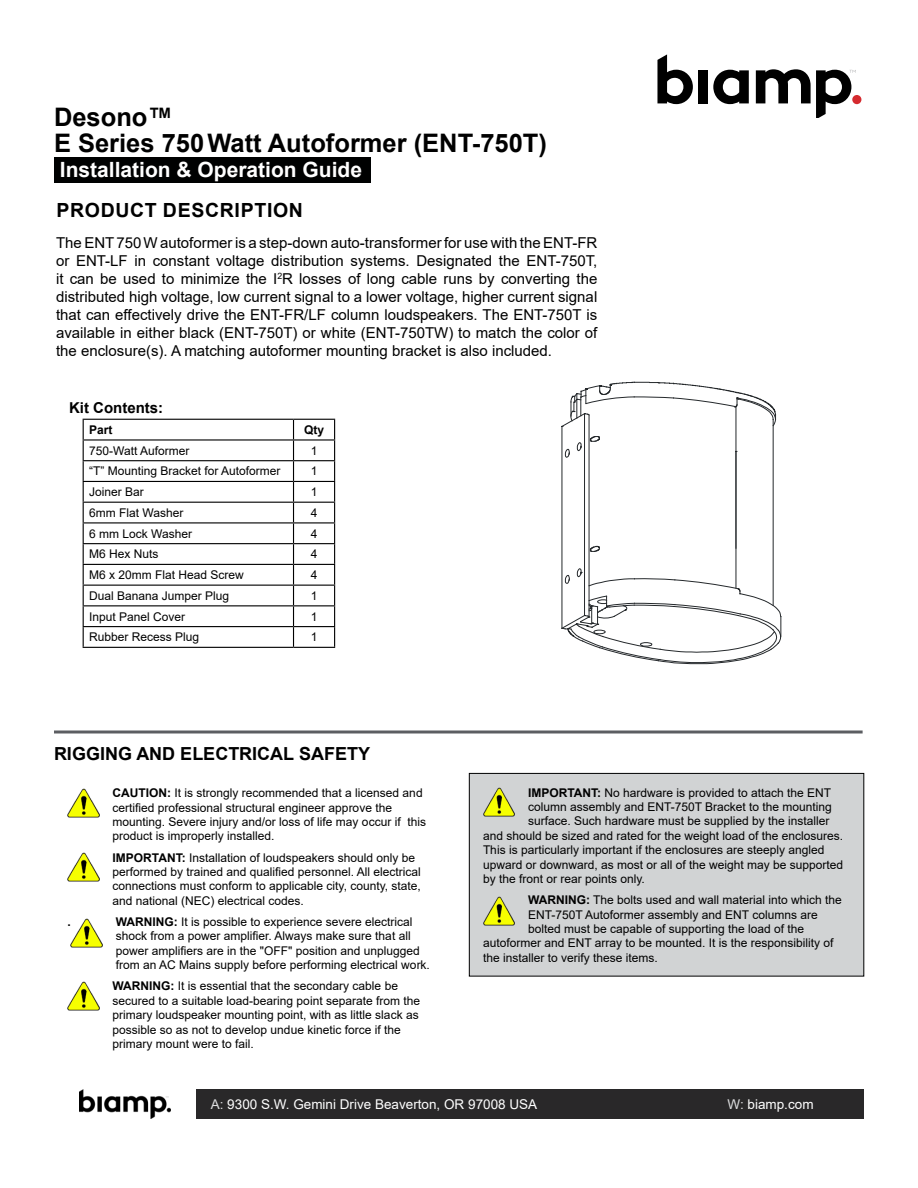
<style>
.page{position:relative;width:918px;height:1188px;background:#fff}
.page>*{position:absolute;margin:0;border:0;box-sizing:border-box;transform-origin:0 0}
.Title__Product{font:700 25.5px "Arial";color:#000}
.Title__type_of_doc{font:700 21px "Arial";color:#fff}
.Heading__1__13pt_Bol{font:700 19.5px "Arial";letter-spacing:.035em;color:#000}
.Heading__2__12pt_Bol{font:700 18px "Arial";color:#000}
.Body_Text_10pt_reg{font:15px/18px "Arial";color:#000;text-align:justify}
.t1{font:700 15px "Arial";color:#000}
.t2{font:13.5px "Arial";color:#fff}
.Notes_with_bold__8pt{font:12px/14.4px "Arial";color:#000}
.Callout_8pt_L{font:12px "Arial";color:#000}
.Callout_8pt_C{font:12px "Arial";color:#000}
.Callout_8pt_L-2{font:700 12px "Arial";color:#000}
.Callout_8pt_C-2{font:700 12px "Arial";color:#000}
.Notes_with_bold__8pt-2{font:700 12px "Arial";color:#000}
.s1{font-weight:700}
.s2{color:#dcddde}
</style>
<div class="page">
<svg style="left:657px;top:54px;width:36px;height:50px"></svg>
<div style="left:698px;top:70px;width:10px;height:33px;background:#000"></div>
<svg style="left:713px;top:70px;width:36px;height:34px"></svg>
<div style="left:852px;top:95px;width:9px;height:9px;background:#d52a2f;border-radius:50%"></div>
<svg style="left:756px;top:69px;width:100px;height:49px"></svg>
<img style="left:80px;top:1089px;width:90px;height:29px">
<div style="left:197px;top:1089px;width:667px;height:30px;background:#292829"></div>
<hr style="left:773px;top:420px;width:1px;height:185px;background:#24282b">
<hr style="left:589px;top:415px;width:1px;height:202px;background:#24282b">
<hr style="left:736px;top:406px;width:1px;height:182px;background:#24282b">
<hr style="left:584px;top:414px;width:1px;height:202px;background:#24282b">
<hr style="left:562px;top:426px;width:1px;height:202px;background:#24282b">
<svg style="left:565px;top:449px;width:5px;height:9px"></svg>
<svg style="left:590px;top:546px;width:10px;height:6px"></svg>
<svg style="left:590px;top:436px;width:10px;height:6px"></svg>
<svg style="left:577px;top:442px;width:5px;height:9px"></svg>
<svg style="left:561px;top:382px;width:215px;height:45px"></svg>
<svg style="left:561px;top:568px;width:221px;height:96px"></svg>
<svg style="left:54px;top:730px;width:809px;height:4px;background:#848689"></svg>
<img style="left:68px;top:788px;width:31px;height:29px">
<img style="left:68px;top:853px;width:31px;height:28px">
<img style="left:71px;top:918px;width:31px;height:29px">
<img style="left:68px;top:981px;width:31px;height:29px">
<div style="left:54px;top:157px;width:316px;height:26px;background:#000101"></div>
<div style="left:469px;top:773px;width:395px;height:203px;background:#d1d3d4"></div>
<img style="left:483px;top:788px;width:32px;height:29px">
<img style="left:483px;top:897px;width:32px;height:29px">
<div style="left:469px;top:773px;width:395px;height:203px;border:1px solid #000"></div>
<hr style="left:83px;top:419px;width:211px;height:1px;background:#000">
<hr style="left:294px;top:419px;width:41px;height:1px;background:#000">
<hr style="left:83px;top:439px;width:211px;height:2px;background:#000">
<hr style="left:294px;top:439px;width:41px;height:2px;background:#000">
<hr style="left:83px;top:460px;width:211px;height:1px;background:#000">
<hr style="left:294px;top:460px;width:41px;height:1px;background:#000">
<hr style="left:83px;top:481px;width:211px;height:1px;background:#000">
<hr style="left:294px;top:481px;width:41px;height:1px;background:#000">
<hr style="left:83px;top:502px;width:211px;height:1px;background:#000">
<hr style="left:294px;top:502px;width:41px;height:1px;background:#000">
<hr style="left:83px;top:522px;width:211px;height:1px;background:#000">
<hr style="left:294px;top:522px;width:41px;height:1px;background:#000">
<hr style="left:83px;top:543px;width:211px;height:1px;background:#000">
<hr style="left:294px;top:543px;width:41px;height:1px;background:#000">
<hr style="left:83px;top:564px;width:211px;height:1px;background:#000">
<hr style="left:294px;top:564px;width:41px;height:1px;background:#000">
<hr style="left:83px;top:585px;width:211px;height:1px;background:#000">
<hr style="left:294px;top:585px;width:41px;height:1px;background:#000">
<hr style="left:83px;top:605px;width:211px;height:1px;background:#000">
<hr style="left:294px;top:605px;width:41px;height:1px;background:#000">
<hr style="left:83px;top:626px;width:211px;height:1px;background:#000">
<svg style="left:83px;top:420px;width:1px;height:227px"></svg>
<hr style="left:294px;top:626px;width:41px;height:1px;background:#000">
<svg style="left:293px;top:420px;width:1px;height:227px"></svg>
<svg style="left:334px;top:420px;width:1px;height:227px"></svg>
<hr style="left:83px;top:647px;width:211px;height:1px;background:#000">
<hr style="left:294px;top:647px;width:41px;height:1px;background:#000">
<p class="Title__Product" style="left:54px;top:99px;width:121px">Desono™</p>
<p class="Title__Product" style="left:54px;top:125px;width:495px">E Series 750Watt Autoformer (ENT-750T)</p>
<p class="Title__type_of_doc" style="left:60px;top:155px;width:304px">Installation &amp; Operation Guide</p>
<p class="Heading__1__13pt_Bol" style="left:56px;top:196px;width:248px">PRODUCT DESCRIPTION</p>
<p class="Body_Text_10pt_reg" style="left:56px;top:234px;width:543px">The ENT 750W autoformer is a step-down auto-transformer for use with the ENT-FR or ENT-LF in constant voltage distribution systems. Designated the ENT-750T, it can be used to minimize the I<sup>2</sup>R losses of long cable runs by converting the distributed high voltage, low current signal to a lower voltage, higher current signal that can effectively drive the ENT-FR/LF column loudspeakers. The ENT-750T is available in either black (ENT-750T) or white (ENT-750TW) to match the color of the enclosure(s). A matching autoformer mounting bracket is also included.</p>
<p class="t1" style="left:69px;top:397px;width:96px">Kit Contents:</p>
<p class="Callout_8pt_L-2" style="left:89px;top:421px;width:25px">Part</p>
<p class="Callout_8pt_C-2" style="left:304px;top:421px;width:22px">Qty</p>
<p class="Callout_8pt_L" style="left:89px;top:442px;width:102px">750-Watt Auformer</p>
<p class="Callout_8pt_C" style="left:311px;top:442px;width:8px">1</p>
<p class="Callout_8pt_L" style="left:89px;top:463px;width:193px">“T” Mounting Bracket for Autoformer</p>
<p class="Callout_8pt_C" style="left:311px;top:463px;width:8px">1</p>
<p class="Callout_8pt_L" style="left:89px;top:484px;width:56px">Joiner Bar</p>
<p class="Callout_8pt_C" style="left:311px;top:484px;width:8px">1</p>
<p class="Callout_8pt_L" style="left:89px;top:504px;width:96px">6mm Flat Washer</p>
<p class="Callout_8pt_C" style="left:311px;top:504px;width:8px">4</p>
<p class="Callout_8pt_L" style="left:89px;top:525px;width:104px">6 mm Lock Washer</p>
<p class="Callout_8pt_C" style="left:311px;top:525px;width:8px">4</p>
<p class="Callout_8pt_L" style="left:89px;top:546px;width:71px">M6 Hex Nuts</p>
<p class="Callout_8pt_C" style="left:311px;top:546px;width:8px">4</p>
<p class="Callout_8pt_L" style="left:89px;top:567px;width:156px">M6 x 20mm Flat Head Screw</p>
<p class="Callout_8pt_C" style="left:311px;top:567px;width:8px">4</p>
<p class="Callout_8pt_L" style="left:89px;top:587px;width:142px">Dual Banana Jumper Plug</p>
<p class="Callout_8pt_C" style="left:311px;top:587px;width:8px">1</p>
<p class="Callout_8pt_L" style="left:89px;top:608px;width:98px">Input Panel Cover</p>
<p class="Callout_8pt_C" style="left:311px;top:608px;width:8px">1</p>
<p class="Callout_8pt_L" style="left:89px;top:629px;width:112px">Rubber Recess Plug</p>
<p class="Callout_8pt_C" style="left:311px;top:629px;width:8px">1</p>
<p class="Heading__2__12pt_Bol" style="left:54px;top:741px;width:318px">RIGGING AND ELECTRICAL SAFETY</p>
<p class="Notes_with_bold__8pt" style="left:113px;top:786px;width:315px"><span class="s1">CAUTION:</span> It is strongly recommended that a licensed and certified professional structural engineer approve the mounting. Severe injury and/or loss of life may occur if this product is improperly installed.</p>
<p class="Notes_with_bold__8pt" style="left:113px;top:850px;width:310px"><span class="s1">IMPORTANT:</span> Installation of loudspeakers should only be performed by trained and qualified personnel. All electrical connections must conform to applicable city, county, state, and national (NEC) electrical codes.</p>
<p class="Notes_with_bold__8pt-2" style="left:68px;top:913px;width:5px">.</p>
<p class="Notes_with_bold__8pt" style="left:116px;top:914px;width:316px"><span class="s1">WARNING:</span> It is possible to experience severe electrical shock from a power amplifier. Always make sure that all power amplifiers are in the "OFF" position and unplugged from an AC Mains supply before performing electrical work.</p>
<p class="Notes_with_bold__8pt" style="left:113px;top:979px;width:309px"><span class="s1">WARNING:</span> It is essential that the secondary cable be secured to a suitable load-bearing point separate from the primary loudspeaker mounting point, with as little slack as possible so as not to develop undue kinetic force if the primary mount were to fail.</p>
<p class="Notes_with_bold__8pt" style="left:528px;top:785px;width:305px"><span class="s1">IMPORTANT:</span> No hardware is provided to attach the ENT</p>
<p class="Notes_with_bold__8pt" style="left:528px;top:800px;width:305px">column assembly and ENT-750T Bracket to the mounting</p>
<p class="Notes_with_bold__8pt" style="left:528px;top:814px;width:303px">surface. Such hardware must be supplied by the installer</p>
<p class="Notes_with_bold__8pt" style="left:483px;top:828px;width:362px">and should be sized and rated for the weight load of the enclosures.</p>
<p class="Notes_with_bold__8pt" style="left:483px;top:843px;width:343px">This is particularly important if the enclosures are steeply angled</p>
<p class="Notes_with_bold__8pt" style="left:483px;top:857px;width:362px">upward or downward, as most or all of the weight may be supported</p>
<p class="Notes_with_bold__8pt" style="left:483px;top:872px;width:163px">by the front or rear points only.</p>
<p class="Notes_with_bold__8pt" style="left:528px;top:893px;width:315px"><span class="s1">WARNING:</span> The bolts used and wall material into which the</p>
<p class="Notes_with_bold__8pt" style="left:528px;top:907px;width:291px">ENT-750T Autoformer assembly and ENT columns are</p>
<p class="Notes_with_bold__8pt" style="left:528px;top:922px;width:278px">bolted must be capable of supporting the load of the</p>
<p class="Notes_with_bold__8pt" style="left:483px;top:936px;width:352px">autoformer and ENT array to be mounted. It is the responsibility of</p>
<p class="Notes_with_bold__8pt" style="left:483px;top:950px;width:176px">the installer to verify these items.</p>
<p class="t2" style="left:211px;top:1095px;width:328px"><span class="s2">A:</span> 9300 S.W. Gemini Drive Beaverton, OR 97008 USA</p>
<p class="t2" style="left:728px;top:1095px;width:88px"><span class="s2">W:</span> biamp.com</p>
</div>
